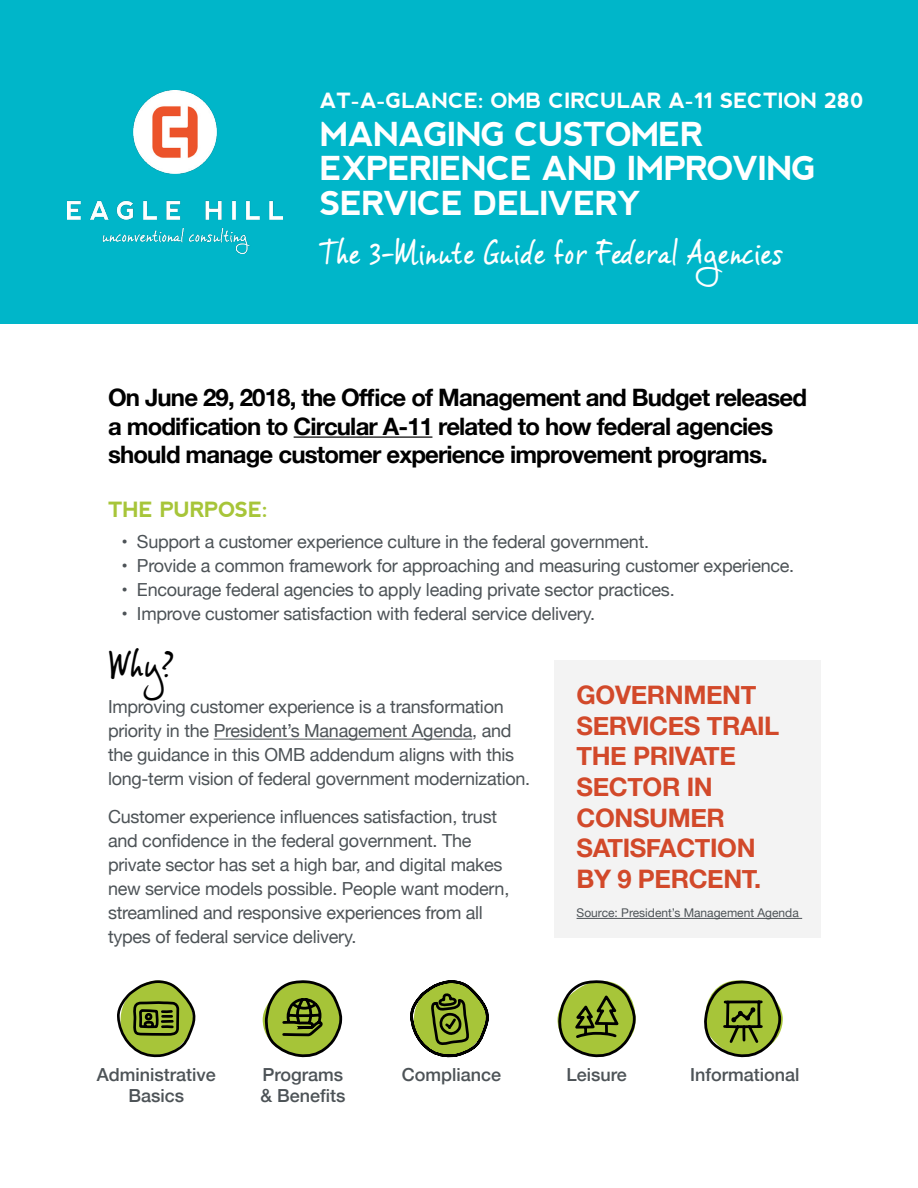
<style>
.page{position:relative;width:918px;height:1188px;background:#fff}
.page>*{position:absolute;margin:0;border:0;box-sizing:border-box;transform-origin:0 0}
.t1{font:36px "vince Hand 2 15";color:#000}
.t2{font:700 33px/34.5px "nevis";letter-spacing:-.035em;color:#fff}
.t3{font:33px "vince Hand 2 15";letter-spacing:-.01em;color:#fff}
.t4{font:700 25.5px/30.6px "Helvetica Neue";letter-spacing:-.015em;color:#d2492a}
.t5{font:700 24px/28.8px "Helvetica Neue";letter-spacing:-.035em;color:#000}
.t6{font:700 21px "nevis";letter-spacing:-.01em;color:#fff}
.t7{font:700 21px "nevis";letter-spacing:-.015em;color:#a7c539}
.t8{font:18px/24px "Helvetica Neue";letter-spacing:-.015em;color:#4d5357}
.t9{font:500 18px/21px "Helvetica Neue";color:#4d5357}
.t10{font:12px "Helvetica Neue";color:#4d5357}
</style>
<div class="page">
<svg style="left:557px;top:980px;width:79px;height:78px"></svg>
<svg style="left:263px;top:980px;width:80px;height:78px"></svg>
<hr style="left:214px;top:739px;width:258px;height:1px;background:#4d5357">
<div style="left:0;top:0;width:918px;height:324px;background:#00b6c9"></div>
<img style="left:68px;top:91px;width:215px;height:162px">
<hr style="left:294px;top:436px;width:138px;height:2px;background:#000">
<div style="left:554px;top:660px;width:266px;height:277px;background:#f3f3f3"></div>
<hr style="left:577px;top:918px;width:225px;height:1px;background:#4d5357">
<svg style="left:118px;top:980px;width:78px;height:78px"></svg>
<svg style="left:411px;top:980px;width:78px;height:78px"></svg>
<svg style="left:704px;top:980px;width:79px;height:78px"></svg>
<p class="t6" style="left:320px;top:89px;width:546px">AT-A-GLANCE: OMB CIRCULAR A-11 SECTION 280</p>
<h2 class="t2" style="left:320px;top:117px;width:498px">MANAGING CUSTOMER<br>EXPERIENCE AND IMPROVING<br>SERVICE DELIVERY</h2>
<h2 class="t3" style="left:320px;top:232px;width:465px">The 3-Minute Guide for Federal Agencies</h2>
<h3 class="t5" style="left:108px;top:384px;width:701px">On June 29, 2018, the Office of Management and Budget released a modification to Circular A-11 related to how federal agencies should manage customer experience improvement programs.</h3>
<p class="t7" style="left:108px;top:498px;width:162px">THE PURPOSE:</p>
<p class="t8" style="left:122px;top:530px;width:529px">• Support a customer experience culture in the federal government.</p>
<p class="t8" style="left:122px;top:554px;width:674px">• Provide a common framework for approaching and measuring customer experience.</p>
<p class="t8" style="left:122px;top:578px;width:555px">• Encourage federal agencies to apply leading private sector practices.</p>
<p class="t8" style="left:122px;top:602px;width:475px">• Improve customer satisfaction with federal service delivery.</p>
<h1 class="t1" style="left:108px;top:642px;width:67px">Why?</h1>
<p class="t8" style="left:108px;top:696px;width:424px">Improving customer experience is a transformation priority in the President’s Management Agenda, and the guidance in this OMB addendum aligns with this long-term vision of federal government modernization.</p>
<p class="t8" style="left:108px;top:805px;width:403px">Customer experience influences satisfaction, trust and confidence in the federal government. The private sector has set a high bar, and digital makes new service models possible. People want modern, streamlined and responsive experiences from all types of federal service delivery.</p>
<h3 class="t4" style="left:577px;top:681px;width:204px">GOVERNMENT<br>SERVICES TRAIL<br>THE PRIVATE<br>SECTOR IN<br>CONSUMER<br>SATISFACTION<br>BY 9 PERCENT.</h3>
<p class="t10" style="left:577px;top:904px;width:224px">Source: President’s Management Agenda</p>
<p class="t9" style="left:97px;top:1063px;width:121px;text-align:center">Administrative<br>Basics</p>
<p class="t9" style="left:402px;top:1063px;width:101px">Compliance</p>
<p class="t9" style="left:566px;top:1063px;width:62px">Leisure</p>
<p class="t9" style="left:690px;top:1063px;width:111px">Informational</p>
<p class="t9" style="left:260px;top:1063px;width:87px">Programs &amp; Benefits</p>
</div>
